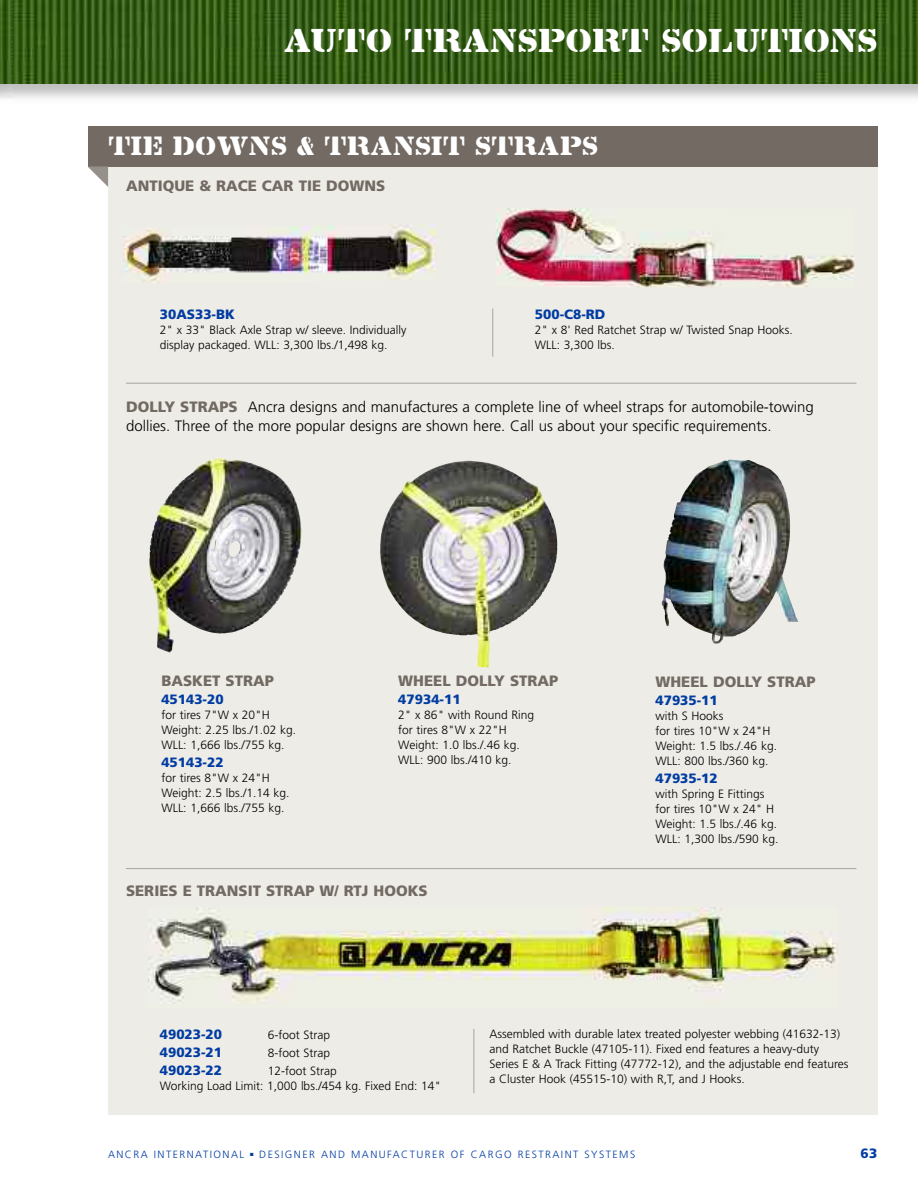
<style>
.page{position:relative;width:918px;height:1188px;background:#fff}
.page>*{position:absolute;margin:0;border:0;box-sizing:border-box;transform-origin:0 0}
.t1{font:500 30px "Lintsec";color:#fff;scale:.95 1}
.t2{font:500 24px "Lintsec";color:#fff;scale:.95 1}
.t3{font:300 15px/19.5px "Frutiger";color:#000}
.t4{font:900 15px "Frutiger";color:#726a63}
.t5{font:900 13.5px "Frutiger";color:#003ca2}
.t6{font:300 12px/15px "Frutiger";color:#000}
.t7{font:300 10.5px "Frutiger";letter-spacing:.14em;color:#003ca2}
.s1{font-family:"Stencil Std";font-weight:400}
.s2{font-weight:900;color:#726a63}
</style>
<div class="page">
<div style="left:108px;top:157px;width:770px;height:958px;background:#eeece7"></div>
<hr style="left:492px;top:308px;width:1px;height:49px;background:#aaa5a0">
<div style="left:88px;top:126px;width:790px;height:40px;background:#726a63"></div>
<svg style="left:88px;top:166px;width:20px;height:21px"></svg>
<img style="left:13px;top:0;width:905px;height:84px">
<img style="left:0;top:0;width:13px;height:84px">
<hr style="left:473px;top:1029px;width:1px;height:64px;background:#aaa5a0">
<img style="left:148px;top:907px;width:689px;height:96px">
<img style="left:149px;top:458px;width:153px;height:162px">
<img style="left:380px;top:460px;width:178px;height:208px">
<img style="left:661px;top:459px;width:138px;height:185px">
<hr style="left:126px;top:383px;width:730px;height:1px;background:#aaa5a0">
<hr style="left:126px;top:868px;width:730px;height:1px;background:#aaa5a0">
<img style="left:123px;top:224px;width:313px;height:59px">
<img style="left:496px;top:208px;width:359px;height:80px">
<h1 class="t1" style="left:284px;top:24px;width:627px">AUTO TRANSPORT SOLUTIONS</h1>
<h2 class="t2" style="left:108px;top:133px;width:517px">TIE DOWNS <span class="s1">&amp;</span> TRANSIT STRAPS</h2>
<p class="t4" style="left:126px;top:180px;width:261px">ANTIQUE &amp; RACE CAR TIE DOWNS</p>
<p class="t5" style="left:160px;top:309px;width:77px">30AS33-BK</p>
<p class="t6" style="left:160px;top:323px;width:248px">2" x 33" Black Axle Strap w/ sleeve. Individually display packaged. WLL: 3,300 lbs./1,498 kg.</p>
<p class="t5" style="left:535px;top:309px;width:72px">500-C8-RD</p>
<p class="t6" style="left:535px;top:323px;width:259px">2" x 8' Red Ratchet Strap w/ Twisted Snap Hooks.<br>WLL: 3,300 lbs.</p>
<p class="t3" style="left:126px;top:398px;width:689px"><span class="s2">DOLLY STRAPS</span> Ancra designs and manufactures a complete line of wheel straps for automobile-towing dollies. Three of the more popular designs are shown here. Call us about your specific requirements.</p>
<p class="t4" style="left:161px;top:675px;width:114px">BASKET STRAP</p>
<p class="t5" style="left:161px;top:694px;width:64px">45143-20</p>
<p class="t6" style="left:161px;top:708px;width:136px">for tires 7"W x 20"H<br>Weight: 2.25 lbs./1.02 kg.<br>WLL: 1,666 lbs./755 kg.</p>
<p class="t5" style="left:161px;top:757px;width:64px">45143-22</p>
<p class="t6" style="left:161px;top:771px;width:130px">for tires 8"W x 24"H<br>Weight: 2.5 lbs./1.14 kg.<br>WLL: 1,666 lbs./755 kg.</p>
<p class="t4" style="left:398px;top:675px;width:162px">WHEEL DOLLY STRAP</p>
<p class="t5" style="left:398px;top:694px;width:64px">47934-11</p>
<p class="t6" style="left:398px;top:708px;width:137px">2" x 86" with Round Ring for tires 8"W x 22"H<br>Weight: 1.0 lbs./.46 kg.<br>WLL: 900 lbs./410 kg.</p>
<p class="t4" style="left:126px;top:885px;width:303px">SERIES E TRANSIT STRAP W/ RTJ HOOKS</p>
<p class="t4" style="left:656px;top:676px;width:162px">WHEEL DOLLY STRAP</p>
<p class="t5" style="left:656px;top:695px;width:64px">47935-11</p>
<p class="t6" style="left:656px;top:709px;width:123px">with S Hooks<br>for tires 10"W x 24"H<br>Weight: 1.5 lbs./.46 kg.<br>WLL: 800 lbs./360 kg.</p>
<p class="t5" style="left:656px;top:773px;width:64px">47935-12</p>
<p class="t6" style="left:656px;top:787px;width:125px">with Spring E Fittings for tires 10"W x 24" H<br>Weight: 1.5 lbs./.46 kg.<br>WLL: 1,300 lbs./590 kg.</p>
<p class="t5" style="left:160px;top:1029px;width:64px">49023-20</p>
<p class="t6" style="left:268px;top:1028px;width:64px">6-foot Strap</p>
<p class="t5" style="left:160px;top:1047px;width:64px">49023-21</p>
<p class="t6" style="left:268px;top:1046px;width:64px">8-foot Strap</p>
<p class="t5" style="left:160px;top:1065px;width:64px">49023-22</p>
<p class="t6" style="left:160px;top:1064px;width:283px;text-align:center">12-foot Strap<br>Working Load Limit: 1,000 lbs./454 kg. Fixed End: 14"</p>
<p class="t6" style="left:489px;top:1027px;width:361px">Assembled with durable latex treated polyester webbing (41632-13) and Ratchet Buckle (47105-11). Fixed end features a heavy-duty Series E &amp; A Track Fitting (47772-12), and the adjustable end features a Cluster Hook (45515-10) with R,T, and J Hooks.</p>
<p class="t7" style="left:108px;top:1151px;width:138px">ANCRA INTERNATIONAL</p>
<p class="t7" style="left:250px;top:1151px;width:387px">■ DESIGNER AND MANUFACTURER OF CARGO RESTRAINT SYSTEMS</p>
<p class="t5" style="left:861px;top:1148px;width:18px">63</p>
</div>
